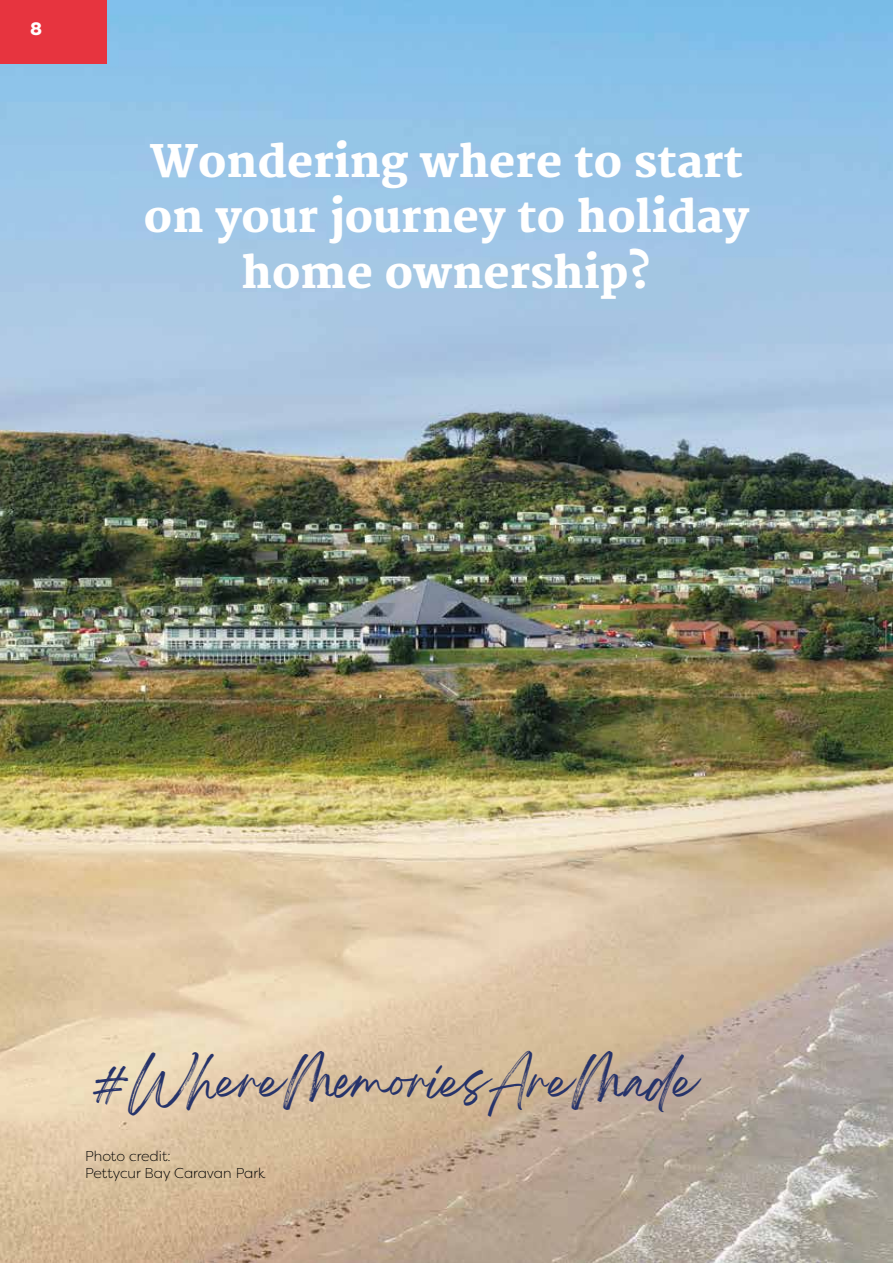
<style>
.page{position:relative;width:893px;height:1263px;background:#fff}
.page>*{position:absolute;margin:0;border:0;box-sizing:border-box;transform-origin:0 0}
.t1{font:44.7px "Breathing";color:#26336a}
.t2{font:800 43.5px/55.5px "Merriweather";color:#fff;text-align:center}
.t3{font:800 18px "Filson Pro";color:#fff}
.t4{font:300 14.25px/17.2px "Filson Pro";color:#000}
</style>
<div class="page">
<img style="left:0;top:0;width:893px;height:1263px">
<div style="left:0;top:0;width:106px;height:64px;background:#e7343f"></div>
<p class="t3" style="left:30px;top:17px;width:14px">8</p>
<p class="t2" style="left:144px;top:135px;width:606px">Wondering where to start on your journey to holiday home ownership?</p>
<p class="t1" style="left:93px;top:1067px;width:606px">#WhereMemoriesAreMade</p>
<p class="t4" style="left:85px;top:1147px;width:182px">Photo credit:<br>Pettycur Bay Caravan Park</p>
</div>
